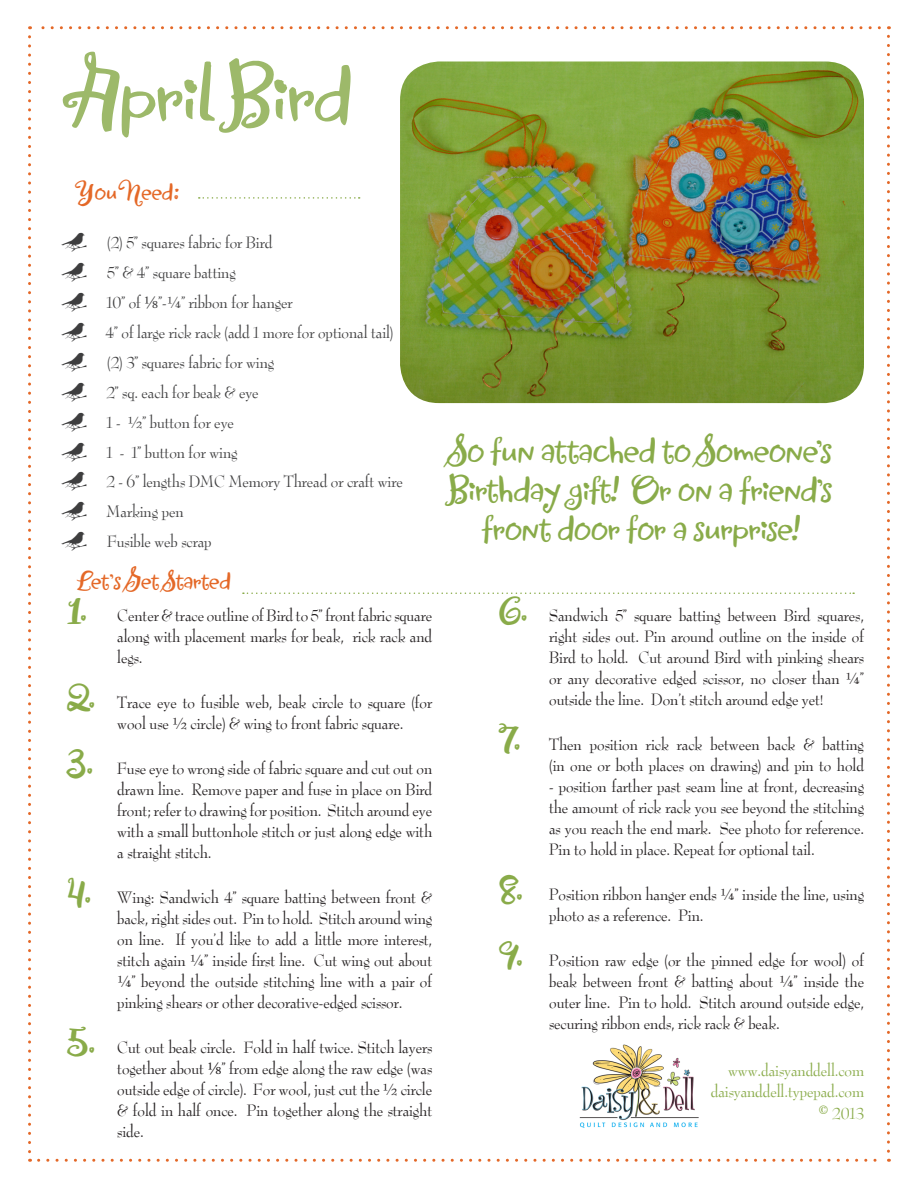
<style>
.page{position:relative;width:918px;height:1188px;background:#fff}
.page>*{position:absolute;margin:0;border:0;box-sizing:border-box;transform-origin:0 0}
.text_bullets{font:72px "Jewels Hmk";letter-spacing:-.035em;color:#9db96a}
.Paragraph_Style_1{font:31.5px/39px "Jewels Hmk";letter-spacing:-.015em;color:#89ab49;text-align:center}
.Paragraph_Style_1-2{font:21px "Jewels Hmk";color:#e46827}
.Body_1{font:21px "Jewels Hmk";color:#e46827}
.t1{font:18px/21px "Bernhard Mordern";color:#231f20;text-align:justify}
.t2{font:18px "Bernhard Mordern";color:#3e3e3f}
.t3{font:18px/21.5px "Bernhard Mordern";color:#89ab49;text-align:right}
.s1{font-family:"Birds TFB"}
.s2{font-family:"Adobe Garamond Pro"}
.s3{font-family:"Jewels Hmk";font-size:31.5px;color:#89ab49}
</style>
<div class="page">
<svg style="left:28px;top:37px;width:3px;height:1125px"></svg>
<svg style="left:39px;top:1159px;width:850px;height:3px"></svg>
<svg style="left:887px;top:26px;width:3px;height:1125px"></svg>
<svg style="left:30px;top:26px;width:849px;height:3px"></svg>
<img style="left:579px;top:1044px;width:120px;height:84px">
<img style="left:400px;top:61px;width:464px;height:342px">
<svg style="left:243px;top:592px;width:611px;height:2px"></svg>
<svg style="left:199px;top:197px;width:161px;height:2px"></svg>
<p class="text_bullets" style="left:74px;top:44px;width:279px">April Bird</p>
<p class="Body_1" style="left:77px;top:177px;width:104px">You Need:</p>
<p class="t2" style="left:62px;top:231px;width:212px"><span class="s1">L</span> (2) 5” squares fabric for Bird</p>
<p class="t2" style="left:62px;top:261px;width:176px"><span class="s1">L</span> 5” &amp; 4” square batting</p>
<p class="t2" style="left:62px;top:291px;width:233px"><span class="s1">L</span> 10” of <span class="s2">⅛</span>”-¼” ribbon for hanger</p>
<p class="t2" style="left:62px;top:321px;width:334px"><span class="s1">L</span> 4” of large rick rack (add 1 more for optional tail)</p>
<p class="t2" style="left:62px;top:351px;width:214px"><span class="s1">L</span> (2) 3” squares fabric for wing</p>
<p class="t2" style="left:62px;top:381px;width:199px"><span class="s1">L</span> 2” sq. each for beak &amp; eye</p>
<p class="t2" style="left:62px;top:411px;width:174px"><span class="s1">L</span> 1 - ½” button for eye</p>
<p class="t2" style="left:62px;top:441px;width:177px"><span class="s1">L</span> 1 - 1” button for wing</p>
<p class="t2" style="left:62px;top:470px;width:343px"><span class="s1">L</span> 2 - 6” lengths DMC Memory Thread or craft wire</p>
<p class="t2" style="left:62px;top:500px;width:124px"><span class="s1">L</span> Marking pen</p>
<p class="t2" style="left:62px;top:530px;width:152px"><span class="s1">L</span> Fusible web scrap</p>
<p class="Paragraph_Style_1-2" style="left:79px;top:566px;width:153px">Let’s Get Started</p>
<p class="t1" style="left:117px;top:605px;width:316px;text-indent:-48px"><span class="s3">1.</span> Center &amp; trace outline of Bird to 5” front fabric square along with placement marks for beak, rick rack and legs.</p>
<p class="t1" style="left:117px;top:692px;width:316px;text-indent:-48px"><span class="s3">2.</span> Trace eye to fusible web, beak circle to square (for wool use ½ circle) &amp; wing to front fabric square.</p>
<p class="t1" style="left:117px;top:758px;width:316px;text-indent:-48px"><span class="s3">3.</span> Fuse eye to wrong side of fabric square and cut out on drawn line. Remove paper and fuse in place on Bird front; refer to drawing for position. Stitch around eye with a small buttonhole stitch or just along edge with a straight stitch.</p>
<p class="t1" style="left:117px;top:887px;width:316px;text-indent:-48px"><span class="s3">4.</span> Wing: Sandwich 4” square batting between front &amp; back, right sides out. Pin to hold. Stitch around wing on line. If you’d like to add a little more interest, stitch again ¼” inside first line. Cut wing out about ¼” beyond the outside stitching line with a pair of pinking shears or other decorative-edged scissor.</p>
<p class="t1" style="left:117px;top:1037px;width:316px;text-indent:-48px"><span class="s3">5.</span> Cut out beak circle. Fold in half twice. Stitch layers together about <span class="s2">⅛</span>” from edge along the raw edge (was outside edge of circle). For wool, just cut the ½ circle &amp; fold in half once. Pin together along the straight side.</p>
<p class="Paragraph_Style_1" style="left:449px;top:432px;width:385px">So fun attached to Someone’s<br>Birthday gift! Or on a friend’s front door for a surprise!</p>
<p class="t1" style="left:549px;top:605px;width:316px;text-indent:-48px"><span class="s3">6.</span> Sandwich 5” square batting between Bird squares, right sides out. Pin around outline on the inside of Bird to hold. Cut around Bird with pinking shears or any decorative edged scissor, no closer than ¼” outside the line. Don’t stitch around edge yet!</p>
<p class="t1" style="left:501px;top:734px;width:364px;text-align:right"><span class="s3">7.</span> Then position rick rack between back &amp; batting (in one or both places on drawing) and pin to hold</p>
<p class="t1" style="left:549px;top:776px;width:316px">- position farther past seam line at front, decreasing the amount of rick rack you see beyond the stitching as you reach the end mark. See photo for reference.<br>Pin to hold in place. Repeat for optional tail.</p>
<p class="t1" style="left:549px;top:884px;width:316px;text-indent:-48px"><span class="s3">8.</span> Position ribbon hanger ends ¼” inside the line, using photo as a reference. Pin.</p>
<p class="t1" style="left:549px;top:950px;width:316px;text-indent:-48px"><span class="s3">9.</span> Position raw edge (or the pinned edge for wool) of beak between front &amp; batting about ¼” inside the outer line. Pin to hold. Stitch around outside edge, securing ribbon ends, rick rack &amp; beak.</p>
<p class="t3" style="left:711px;top:1059px;width:155px">www.daisyanddell.com daisyanddell.typepad.com © 2013</p>
</div>
